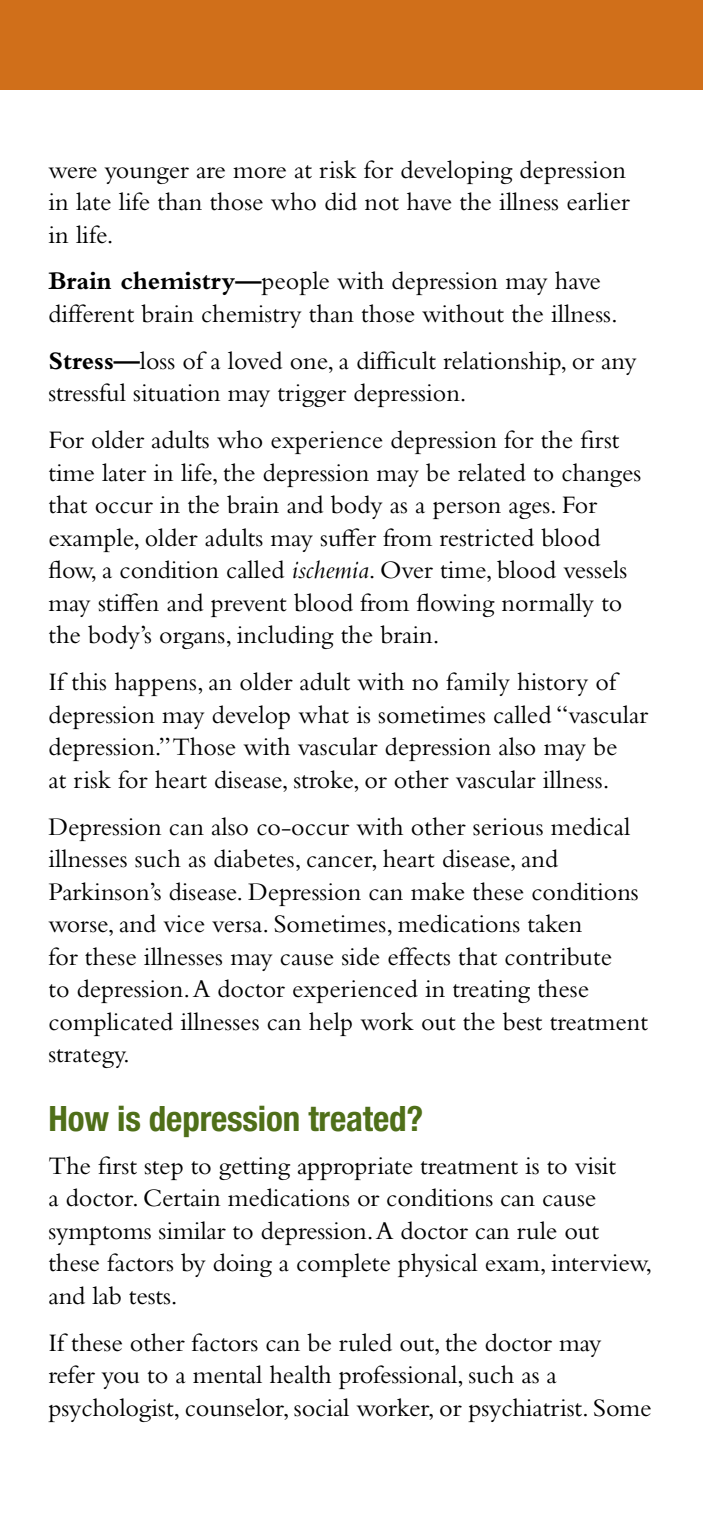
<style>
.page{position:relative;width:703px;height:1530px;background:#fff}
.page>*{position:absolute;margin:0;border:0;box-sizing:border-box;transform-origin:0 0}
.t1{font:700 condensed 35px "Helvetica Neue";letter-spacing:-.005em;color:#4f6f19}
.t2{font:26.25px/32.5px "Bembo";color:#000}
.t3{font:26.25px/32.5px "Bembo Std";color:#000}
.s1{font-weight:700}
.s2{font-style:italic}
</style>
<div class="page">
<div style="left:0;top:0;width:702px;height:89px;background:#d06f1a"></div>
<p class="t2" style="left:48px;top:153px;width:582px">were younger are more at risk for developing depression in late life than those who did not have the illness earlier in life.</p>
<p class="t2" style="left:48px;top:265px;width:570px"><span class="s1">Brain chemistry—</span>people with depression may have different brain chemistry than those without the illness.</p>
<p class="t2" style="left:48px;top:344px;width:589px"><span class="s1">Stress—</span>loss of a loved one, a difficult relationship, or any stressful situation may trigger depression.</p>
<p class="t3" style="left:48px;top:423px;width:594px">For older adults who experience depression for the first time later in life, the depression may be related to changes that occur in the brain and body as a person ages. For example, older adults may suffer from restricted blood flow, a condition called <span class="s2">ischemia</span>. Over time, blood vessels may stiffen and prevent blood from flowing normally to the body’s organs, including the brain.</p>
<p class="t2" style="left:48px;top:665px;width:601px">If this happens, an older adult with no family history of depression may develop what is sometimes called “vascular depression.”Those with vascular depression also may be<br>at risk for heart disease, stroke, or other vascular illness.</p>
<p class="t2" style="left:48px;top:810px;width:600px">Depression can also co-occur with other serious medical illnesses such as diabetes, cancer, heart disease, and Parkinson’s disease. Depression can make these conditions worse, and vice versa. Sometimes, medications taken<br>for these illnesses may cause side effects that contribute<br>to depression.A doctor experienced in treating these complicated illnesses can help work out the best treatment strategy.</p>
<h2 class="t1" style="left:48px;top:1098px;width:376px">How is depression treated?</h2>
<p class="t2" style="left:48px;top:1149px;width:605px">The first step to getting appropriate treatment is to visit<br>a doctor. Certain medications or conditions can cause symptoms similar to depression.A doctor can rule out these factors by doing a complete physical exam, interview, and lab tests.</p>
<p class="t2" style="left:48px;top:1326px;width:604px">If these other factors can be ruled out, the doctor may refer you to a mental health professional, such as a psychologist, counselor, social worker, or psychiatrist. Some</p>
</div>
